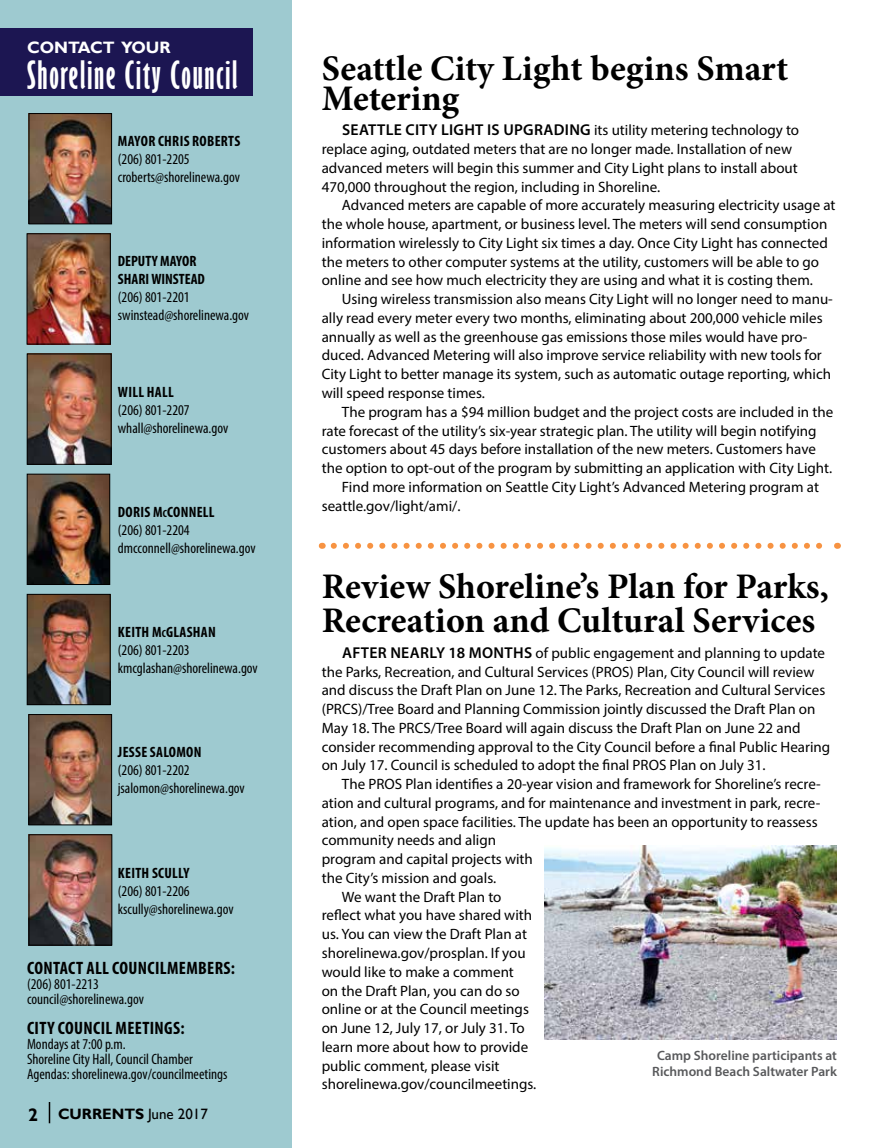
<style>
.page{position:relative;width:891px;height:1148px;background:#fff}
.page>*{position:absolute;margin:0;border:0;box-sizing:border-box;transform-origin:0 0}
.t1{font:700 36px/30px "Minion Pro";color:#000}
.t2{font:700 extra-condensed 36px "Gill Sans";letter-spacing:.05em;color:#fff}
.t3{font:700 condensed 18px "Myriad Pro";letter-spacing:.02em;color:#000}
.t4{font:700 16.5px "Gill Sans";color:#fff}
.t5{font:15px/18.8px "Myriad Pro";color:#000}
.t6{font:condensed 15px/18px "Myriad Pro";color:#000}
.t7{font:700 condensed 15px "Myriad Pro";letter-spacing:.02em;color:#000}
.t8{font:700 condensed 15px/18px "Myriad Pro";color:#000}
.t9{font:700 15px "Gill Sans";color:#000}
.t10{font:600 13.5px/16.5px "Myriad Pro";color:#58595b;text-align:center}
.s1{font-weight:700}
.s2{font-weight:700;font-size:10.5px}
.s3{font-size:18px}
.s4{font-weight:400}
.s5{font-weight:600;font-size:15.75px}
</style>
<div class="page">
<div style="left:0;top:0;width:291px;height:1148px;background:#9ecad0"></div>
<svg style="left:334px;top:543px;width:489px;height:6px"></svg>
<img style="left:545px;top:845px;width:292px;height:195px">
<img style="left:31px;top:115px;width:79px;height:107px">
<div style="left:29px;top:113px;width:83px;height:111px;border:1px solid #000"></div>
<img style="left:29px;top:476px;width:79px;height:106px">
<div style="left:27px;top:474px;width:83px;height:110px;border:1px solid #000"></div>
<img style="left:31px;top:716px;width:79px;height:107px">
<div style="left:29px;top:714px;width:83px;height:111px;border:1px solid #000"></div>
<img style="left:29px;top:356px;width:80px;height:106px">
<div style="left:27px;top:354px;width:84px;height:110px;border:1px solid #000"></div>
<img style="left:29px;top:235px;width:80px;height:107px">
<div style="left:27px;top:233px;width:84px;height:111px;border:1px solid #000"></div>
<img style="left:29px;top:596px;width:79px;height:107px">
<div style="left:27px;top:594px;width:83px;height:111px;border:1px solid #000"></div>
<div style="left:0;top:28px;width:252px;height:68px;background:#1c1652"></div>
<img style="left:31px;top:836px;width:79px;height:107px">
<div style="left:29px;top:834px;width:83px;height:111px;border:1px solid #000"></div>
<svg style="left:49px;top:1102px;width:1px;height:21px"></svg>
<p class="t4" style="left:27px;top:38px;width:145px">CONTACT YOUR</p>
<h1 class="t2" style="left:27px;top:53px;width:212px">Shoreline City Council</h1>
<p class="t7" style="left:118px;top:132px;width:124px">MAYOR CHRIS ROBERTS</p>
<p class="t6" style="left:118px;top:150px;width:124px">(206) 801-2205 croberts@shorelinewa.gov</p>
<p class="t8" style="left:118px;top:252px;width:89px">DEPUTY MAYOR<br>SHARI WINSTEAD</p>
<p class="t6" style="left:118px;top:288px;width:133px">(206) 801-2201 swinstead@shorelinewa.gov</p>
<p class="t7" style="left:118px;top:382px;width:57px">WILL HALL</p>
<p class="t6" style="left:118px;top:400px;width:112px">(206) 801-2207 whall@shorelinewa.gov</p>
<p class="t6" style="left:118px;top:503px;width:139px"><span class="s1">DORIS M</span><span class="s2">c</span><span class="s1">CONNELL<br></span>(206) 801-2204 dmcconnell@shorelinewa.gov</p>
<p class="t6" style="left:118px;top:623px;width:141px"><span class="s1">KEITH M</span><span class="s2">c</span><span class="s1">GLASHAN<br></span>(206) 801-2203 kmcglashan@shorelinewa.gov</p>
<p class="t7" style="left:118px;top:743px;width:85px">JESSE SALOMON</p>
<p class="t6" style="left:118px;top:761px;width:129px">(206) 801-2202 jsalomon@shorelinewa.gov</p>
<p class="t7" style="left:118px;top:863px;width:73px">KEITH SCULLY</p>
<p class="t6" style="left:118px;top:881px;width:117px">(206) 801-2206 kscully@shorelinewa.gov</p>
<p class="t3" style="left:27px;top:957px;width:209px">CONTACT ALL COUNCILMEMBERS:</p>
<p class="t6" style="left:27px;top:976px;width:119px;line-height:15px">(206) 801-2213 council@shorelinewa.gov</p>
<p class="t3" style="left:27px;top:1016px;width:159px">CITY COUNCIL MEETINGS:</p>
<p class="t6" style="left:27px;top:1036px;width:202px;line-height:15px">Mondays at 7:00 p.m.<br>Shoreline City Hall, Council Chamber<br>Agendas: shorelinewa.gov/councilmeetings</p>
<p class="t9" style="left:28px;top:1105px;width:181px"><span class="s3">2</span> CURRENTS <span class="s4">June 2017</span></p>
<h1 class="t1" style="left:322px;top:53px;width:468px">Seattle City Light begins Smart<br>Metering</h1>
<p class="t5" style="left:322px;top:121px;width:479px;text-indent:20px"><span class="s5">SEATTLE CITY LIGHT IS UPGRADING</span> its utility metering technology to replace aging, outdated meters that are no longer made. Installation of new advanced meters will begin this summer and City Light plans to install about 470,000 throughout the region, including in Shoreline.</p>
<p class="t5" style="left:322px;top:196px;width:515px;text-indent:20px">Advanced meters are capable of more accurately measuring electricity usage at the whole house, apartment, or business level. The meters will send consumption information wirelessly to City Light six times a day. Once City Light has connected the meters to other computer systems at the utility, customers will be able to go online and see how much electricity they are using and what it is costing them.</p>
<p class="t5" style="left:322px;top:289px;width:513px;text-indent:20px">Using wireless transmission also means City Light will no longer need to manu&shy;ally read every meter every two months, eliminating about 200,000 vehicle miles annually as well as the greenhouse gas emissions those miles would have pro&shy;duced. Advanced Metering will also improve service reliability with new tools for City Light to better manage its system, such as automatic outage reporting, which will speed response times.</p>
<p class="t5" style="left:342px;top:402px;width:493px">The program has a $94 million budget and the project costs are included in the</p>
<p class="t5" style="left:322px;top:421px;width:496px">rate forecast of the utility’s six-year strategic plan. The utility will begin notifying</p>
<p class="t5" style="left:322px;top:439px;width:496px">customers about 45 days before installation of the new meters. Customers have</p>
<p class="t5" style="left:322px;top:458px;width:512px">the option to opt-out of the program by submitting an application with City Light.</p>
<p class="t5" style="left:342px;top:477px;width:479px">Find more information on Seattle City Light’s Advanced Metering program at</p>
<p class="t5" style="left:322px;top:496px;width:140px">seattle.gov/light/ami/.</p>
<h1 class="t1" style="left:322px;top:568px;width:509px;line-height:34.5px">Review Shoreline’s Plan for Parks,<br>Recreation and Cultural Services</h1>
<p class="t5" style="left:322px;top:643px;width:510px;text-indent:20px"><span class="s5">AFTER NEARLY 18 MONTHS</span> of public engagement and planning to update the Parks, Recreation, and Cultural Services (PROS) Plan, City Council will review and discuss the Draft Plan on June 12. The Parks, Recreation and Cultural Services (PRCS)/Tree Board and Planning Commission jointly discussed the Draft Plan on May 18. The PRCS/Tree Board will again discuss the Draft Plan on June 22 and consider recommending approval to the City Council before a final Public Hearing on July 17. Council is scheduled to adopt the final PROS Plan on July 31.</p>
<p class="t5" style="left:342px;top:774px;width:480px">The PROS Plan identifies a 20-year vision and framework for Shoreline’s recre-</p>
<p class="t5" style="left:322px;top:793px;width:500px">ation and cultural programs, and for maintenance and investment in park, recre-</p>
<p class="t5" style="left:322px;top:812px;width:497px">ation, and open space facilities. The update has been an opportunity to reassess</p>
<p class="t5" style="left:322px;top:830px;width:176px">community needs and align</p>
<p class="t5" style="left:322px;top:849px;width:213px">program and capital projects with</p>
<p class="t5" style="left:322px;top:868px;width:176px">the City’s mission and goals.</p>
<p class="t5" style="left:342px;top:887px;width:161px">We want the Draft Plan to</p>
<p class="t5" style="left:322px;top:905px;width:212px">reflect what you have shared with</p>
<p class="t5" style="left:322px;top:924px;width:207px">us. You can view the Draft Plan at</p>
<p class="t5" style="left:322px;top:943px;width:205px">shorelinewa.gov/prosplan. If you</p>
<p class="t5" style="left:322px;top:962px;width:194px">would like to make a comment</p>
<p class="t5" style="left:322px;top:980px;width:199px">on the Draft Plan, you can do so</p>
<p class="t5" style="left:322px;top:999px;width:209px">online or at the Council meetings</p>
<p class="t5" style="left:322px;top:1018px;width:205px">on June 12, July 17, or July 31. To</p>
<p class="t5" style="left:322px;top:1037px;width:208px">learn more about how to provide</p>
<p class="t5" style="left:322px;top:1055px;width:179px">public comment, please visit</p>
<p class="t5" style="left:322px;top:1074px;width:216px">shorelinewa.gov/councilmeetings.</p>
<p class="t10" style="left:652px;top:1046px;width:186px">Camp Shoreline participants at<br>Richmond Beach Saltwater Park</p>
</div>
